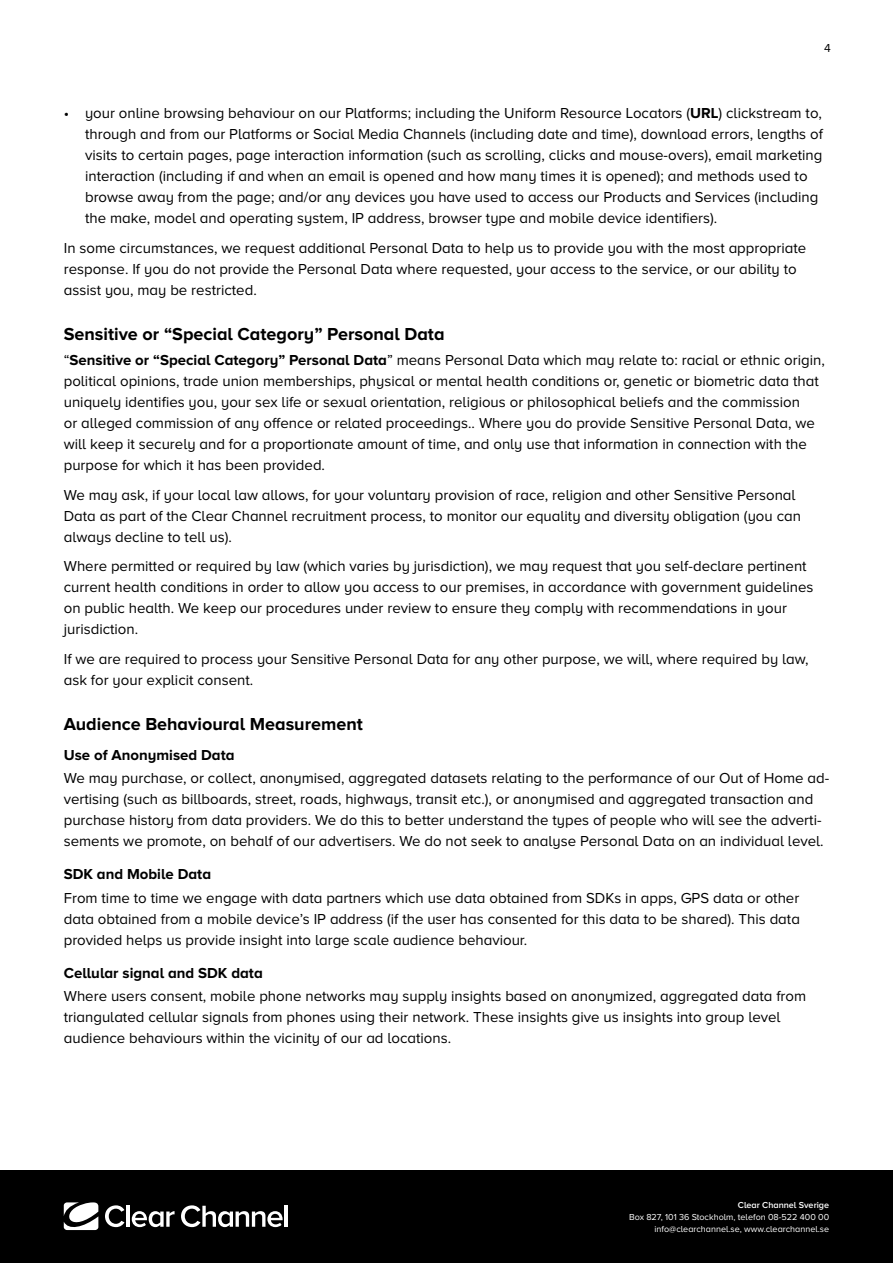
<style>
.page{position:relative;width:893px;height:1263px;background:#fff}
.page>*{position:absolute;margin:0;border:0;box-sizing:border-box;transform-origin:0 0}
.t1{font:700 18px "Proxima Nova A";color:#000}
.t2{font:15px/21px "Proxima Nova A";color:#000}
.t3{font:700 15px "Proxima Nova A";color:#000}
.t4{font:12px "Proxima Nova A";color:#000}
.t5{font:9px/12px "Proxima Nova A";color:#fff;text-align:right}
.t6{font:600 9px "Proxima Nova A";color:#fff}
.s1{font-weight:700}
</style>
<div class="page">
<div style="left:0;top:1170px;width:893px;height:93px;background:#000"></div>
<svg style="left:105px;top:1205px;width:19px;height:22px"></svg>
<hr style="left:127px;top:1206px;width:3px;height:21px;background:#fff">
<svg style="left:132px;top:1211px;width:43px;height:16px"></svg>
<svg style="left:181px;top:1205px;width:102px;height:22px"></svg>
<hr style="left:285px;top:1206px;width:3px;height:21px;background:#fff">
<svg style="left:64px;top:1202px;width:34px;height:28px"></svg>
<p class="t4" style="left:824px;top:41px;width:8px">4</p>
<p class="t2" style="left:85px;top:102px;width:739px;text-indent:-21px">• your online browsing behaviour on our Platforms; including the Uniform Resource Locators (<span class="s1">URL</span>) clickstream to, through and from our Platforms or Social Media Channels (including date and time), download errors, lengths of visits to certain pages, page interaction information (such as scrolling, clicks and mouse-overs), email marketing interaction (including if and when an email is opened and how many times it is opened); and methods used to browse away from the page; and/or any devices you have used to access our Products and Services (including the make, model and operating system, IP address, browser type and mobile device identifiers).</p>
<p class="t2" style="left:64px;top:237px;width:744px">In some circumstances, we request additional Personal Data to help us to provide you with the most appropriate response. If you do not provide the Personal Data where requested, your access to the service, or our ability to assist you, may be restricted.</p>
<p class="t1" style="left:64px;top:324px;width:382px">Sensitive or “Special Category” Personal Data</p>
<p class="t2" style="left:64px;top:349px;width:762px">“<span class="s1">Sensitive or “Special Category” Personal Data</span>” means Personal Data which may relate to: racial or ethnic origin, political opinions, trade union memberships, physical or mental health conditions or, genetic or biometric data that uniquely identifies you, your sex life or sexual orientation, religious or philosophical beliefs and the commission<br>or alleged commission of any offence or related proceedings.. Where you do provide Sensitive Personal Data, we will keep it securely and for a proportionate amount of time, and only use that information in connection with the purpose for which it has been provided.</p>
<p class="t2" style="left:64px;top:484px;width:739px">We may ask, if your local law allows, for your voluntary provision of race, religion and other Sensitive Personal<br>Data as part of the Clear Channel recruitment process, to monitor our equality and diversity obligation (you can always decline to tell us).</p>
<p class="t2" style="left:64px;top:555px;width:751px">Where permitted or required by law (which varies by jurisdiction), we may request that you self-declare pertinent current health conditions in order to allow you access to our premises, in accordance with government guidelines on public health. We keep our procedures under review to ensure they comply with recommendations in your jurisdiction.</p>
<p class="t2" style="left:64px;top:648px;width:746px">If we are required to process your Sensitive Personal Data for any other purpose, we will, where required by law, ask for your explicit consent.</p>
<p class="t1" style="left:64px;top:714px;width:301px">Audience Behavioural Measurement</p>
<p class="t3" style="left:64px;top:746px;width:172px">Use of Anonymised Data</p>
<p class="t2" style="left:64px;top:767px;width:767px">We may purchase, or collect, anonymised, aggregated datasets relating to the performance of our Out of Home ad&shy;vertising (such as billboards, street, roads, highways, transit etc.), or anonymised and aggregated transaction and purchase history from data providers. We do this to better understand the types of people who will see the adverti&shy;sements we promote, on behalf of our advertisers. We do not seek to analyse Personal Data on an individual level.</p>
<p class="t3" style="left:64px;top:866px;width:149px">SDK and Mobile Data</p>
<p class="t2" style="left:64px;top:887px;width:738px;text-align:justify">From time to time we engage with data partners which use data obtained from SDKs in apps, GPS data or other data obtained from a mobile device’s IP address (if the user has consented for this data to be shared). This data provided helps us provide insight into large scale audience behaviour.</p>
<p class="t3" style="left:64px;top:965px;width:200px">Cellular signal and SDK data</p>
<p class="t2" style="left:64px;top:986px;width:744px">Where users consent, mobile phone networks may supply insights based on anonymized, aggregated data from triangulated cellular signals from phones using their network. These insights give us insights into group level audience behaviours within the vicinity of our ad locations.</p>
<p class="t6" style="left:738px;top:1199px;width:93px">Clear Channel Sverige</p>
<p class="t5" style="left:629px;top:1210px;width:201px">Box 827, 101 36 Stockholm, telefon 08-522 400 00 info@clearchannel.se, www.clearchannel.se</p>
</div>
